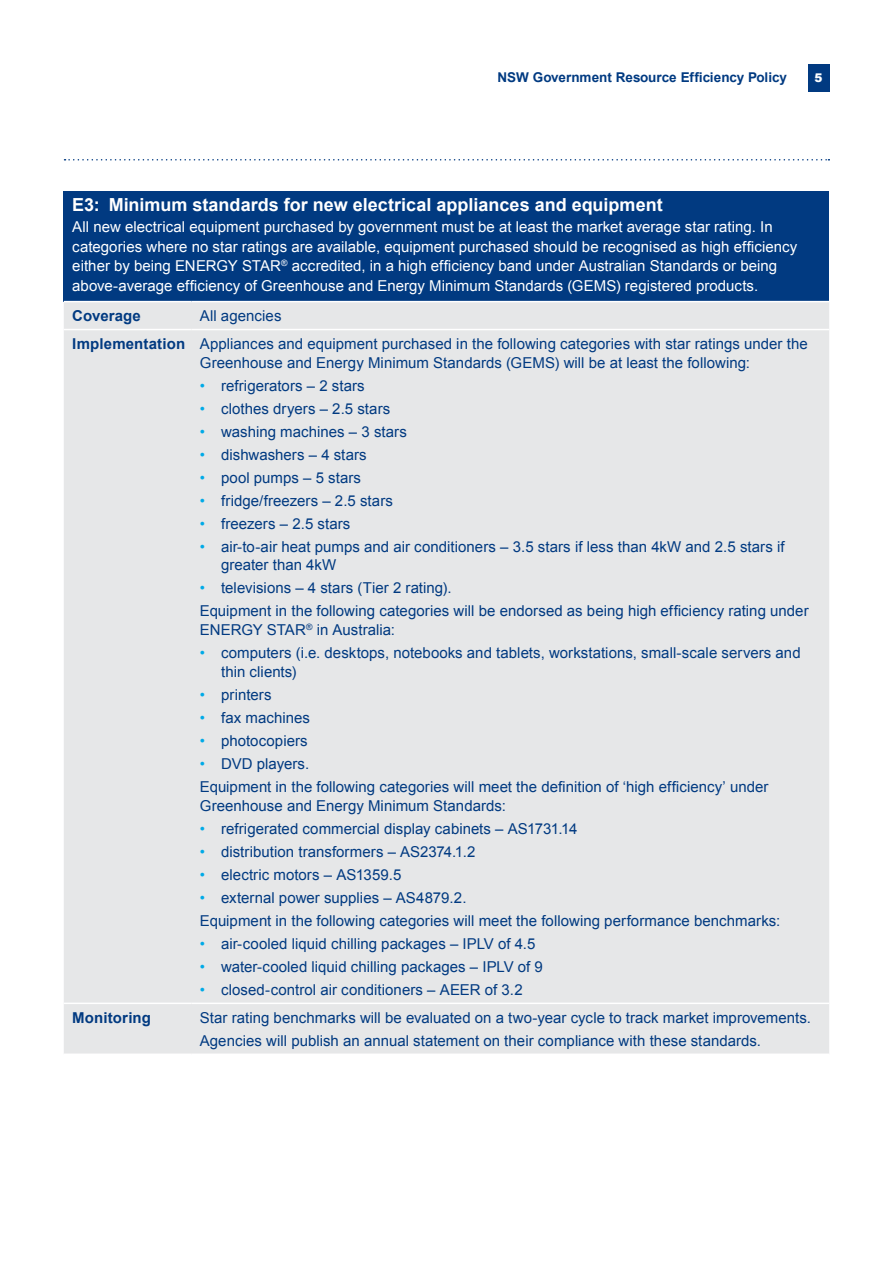
<style>
.page{position:relative;width:893px;height:1263px;background:#fff}
.page>*{position:absolute;margin:0;border:0;box-sizing:border-box;transform-origin:0 0}
.t1{font:700 18px "Arial";color:#fff}
.t2{font:15px/23px "Arial";letter-spacing:.005em;color:#013a81}
.t3{font:15px/19.5px "Arial";letter-spacing:.005em;color:#fff}
.t4{font:700 15px "Arial";letter-spacing:.01em;color:#013a81}
.t5{font:700 13.5px "Arial";color:#013a81}
.t6{font:900 12px "Arial";color:#fff}
.s1{font-weight:700}
.s2{color:#00aae7}
</style>
<div class="page">
<div style="left:808px;top:64px;width:21px;height:27px;background:#013a81"></div>
<svg style="left:65px;top:159px;width:764px;height:2px"></svg>
<div style="left:64px;top:191px;width:765px;height:111px;background:#013a81"></div>
<div style="left:64px;top:302px;width:765px;height:751px;background:#e6e7e8"></div>
<hr style="left:64px;top:329px;width:127px;height:1px;background:#fff">
<hr style="left:191px;top:329px;width:638px;height:1px;background:#fff">
<hr style="left:64px;top:1002px;width:127px;height:2px;background:#fff">
<hr style="left:191px;top:1002px;width:638px;height:2px;background:#fff">
<hr style="left:64px;top:301px;width:127px;height:1px;background:#fff">
<hr style="left:191px;top:301px;width:638px;height:1px;background:#fff">
<p class="t5" style="left:498px;top:68px;width:291px">NSW Government Resource Efficiency Policy</p>
<p class="t6" style="left:815px;top:69px;width:10px">5</p>
<p class="t1" style="left:72px;top:192px;width:592px">E3: Minimum standards for new electrical appliances and equipment</p>
<p class="t3" style="left:72px;top:218px;width:727px">All new electrical equipment purchased by government must be at least the market average star rating. In categories where no star ratings are available, equipment purchased should be recognised as high efficiency either by being ENERGY STAR<sup>®</sup> accredited, in a high efficiency band under Australian Standards or being above-average efficiency of Greenhouse and Energy Minimum Standards (GEMS) registered products.</p>
<p class="t4" style="left:72px;top:306px;width:70px">Coverage</p>
<p class="t2" style="left:72px;top:302px;width:737px;line-height:27.9px;text-indent:128px">All agencies<br><span class="s1">Implementation</span> Appliances and equipment purchased in the following categories with star ratings under the</p>
<p class="t2" style="left:200px;top:351px;width:552px">Greenhouse and Energy Minimum Standards (GEMS) will be at least the following:</p>
<p class="t2" style="left:200px;top:374px;width:166px"><span class="s2">•</span> refrigerators – 2 stars</p>
<p class="t2" style="left:200px;top:397px;width:192px"><span class="s2">•</span> clothes dryers – 2.5 stars</p>
<p class="t2" style="left:200px;top:420px;width:208px"><span class="s2">•</span> washing machines – 3 stars</p>
<p class="t2" style="left:200px;top:443px;width:168px"><span class="s2">•</span> dishwashers – 4 stars</p>
<p class="t2" style="left:200px;top:466px;width:163px"><span class="s2">•</span> pool pumps – 5 stars</p>
<p class="t2" style="left:200px;top:489px;width:195px"><span class="s2">•</span> fridge/freezers – 2.5 stars</p>
<p class="t2" style="left:200px;top:512px;width:152px"><span class="s2">•</span> freezers – 2.5 stars</p>
<p class="t2" style="left:221px;top:537px;width:565px;line-height:18.8px;text-indent:-21px"><span class="s2">•</span> air-to-air heat pumps and air conditioners – 3.5 stars if less than 4kW and 2.5 stars if greater than 4kW</p>
<p class="t2" style="left:200px;top:577px;width:610px"><span class="s2">•</span> televisions – 4 stars (Tier 2 rating).<br>Equipment in the following categories will be endorsed as being high efficiency rating under</p>
<p class="t2" style="left:200px;top:619px;width:197px">ENERGY STAR<sup>®</sup> in Australia:</p>
<p class="t2" style="left:221px;top:644px;width:581px;line-height:18.8px;text-indent:-21px"><span class="s2">•</span> computers (i.e. desktops, notebooks and tablets, workstations, small-scale servers and thin clients)</p>
<p class="t2" style="left:200px;top:683px;width:73px"><span class="s2">•</span> printers</p>
<p class="t2" style="left:200px;top:706px;width:112px"><span class="s2">•</span> fax machines</p>
<p class="t2" style="left:200px;top:729px;width:109px"><span class="s2">•</span> photocopiers</p>
<p class="t2" style="left:200px;top:752px;width:570px"><span class="s2">•</span> DVD players.<br>Equipment in the following categories will meet the definition of ‘high efficiency’ under</p>
<p class="t2" style="left:200px;top:794px;width:307px">Greenhouse and Energy Minimum Standards:</p>
<p class="t2" style="left:200px;top:817px;width:379px"><span class="s2">•</span> refrigerated commercial display cabinets – AS1731.14</p>
<p class="t2" style="left:200px;top:840px;width:277px"><span class="s2">•</span> distribution transformers – AS2374.1.2</p>
<p class="t2" style="left:200px;top:863px;width:203px"><span class="s2">•</span> electric motors – AS1359.5</p>
<p class="t2" style="left:200px;top:886px;width:582px"><span class="s2">•</span> external power supplies – AS4879.2.<br>Equipment in the following categories will meet the following performance benchmarks:</p>
<p class="t2" style="left:200px;top:932px;width:337px"><span class="s2">•</span> air-cooled liquid chilling packages – IPLV of 4.5</p>
<p class="t2" style="left:200px;top:955px;width:345px"><span class="s2">•</span> water-cooled liquid chilling packages – IPLV of 9</p>
<p class="t2" style="left:200px;top:978px;width:324px"><span class="s2">•</span> closed-control air conditioners – AEER of 3.2</p>
<p class="t4" style="left:72px;top:1007px;width:80px">Monitoring</p>
<p class="t2" style="left:200px;top:1006px;width:613px">Star rating benchmarks will be evaluated on a two-year cycle to track market improvements.<br>Agencies will publish an annual statement on their compliance with these standards.</p>
</div>
